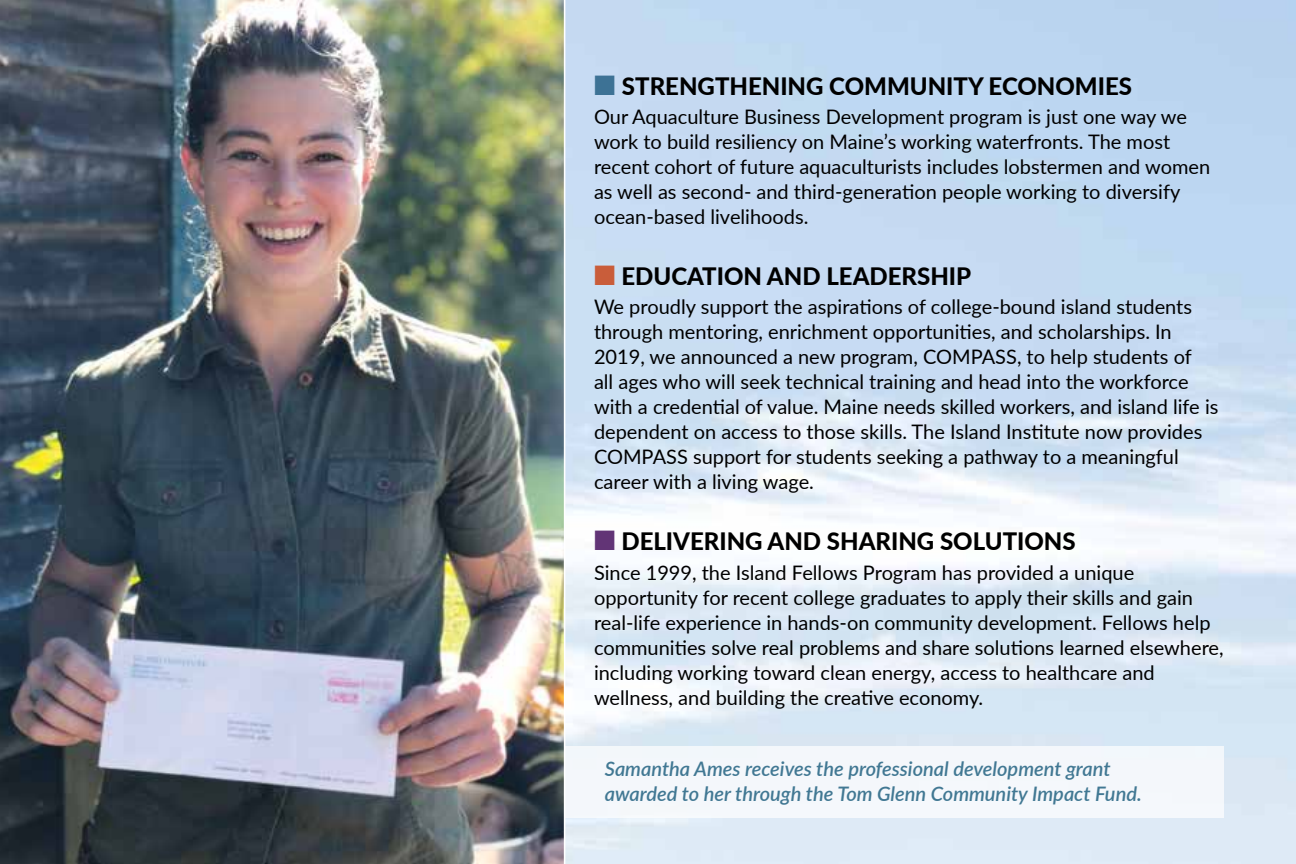
<style>
.page{position:relative;width:1296px;height:864px;background:#fff}
.page>*{position:absolute;margin:0;border:0;box-sizing:border-box;transform-origin:0 0}
.t1{font:800 24px "Lato";color:#000}
.t2{font:20px/25px "Lato";color:#000}
.t3{font:italic 600 20px/25px "Lato";color:#417893}
.s1{color:#3d7295}
.s2{color:#c95d3a}
.s3{font-style:inherit}
.s4{color:#623476}
</style>
<div class="page">
<div style="left:522px;top:746px;width:702px;height:72px;background:#f4f7fb"></div>
<img style="left:0;top:0;width:565px;height:864px">
<p class="t1" style="left:594px;top:68px;width:540px"><span class="s1">■</span> STRENGTHENING COMMUNITY ECONOMIES</p>
<p class="t2" style="left:594px;top:104px;width:618px">Our Aquaculture Business Development program is just one way we work to build resiliency on Maine’s working waterfronts. The most recent cohort of future aquaculturists includes lobstermen and women as well as second- and third-generation people working to diversify ocean-based livelihoods.</p>
<p class="t1" style="left:594px;top:258px;width:379px"><span class="s2">■</span> EDUCATION AND LEADERSHIP</p>
<p class="t2" style="left:594px;top:294px;width:626px">We proudly support the aspirations of college-bound island students through mentoring, enrichment opportunities, and scholarships. In 2019, we announced a new program, <span class="s3">COMPASS</span>, to help students of<br>all ages who will seek technical training and head into the workforce with a credential of value. Maine needs skilled workers, and island life is dependent on access to those skills. The Island Institute now provides COMPASS support for students seeking a pathway to a meaningful career with a living wage.</p>
<p class="t1" style="left:594px;top:523px;width:483px"><span class="s4">■</span> DELIVERING AND SHARING SOLUTIONS</p>
<p class="t2" style="left:594px;top:559px;width:631px">Since 1999, the Island Fellows Program has provided a unique opportunity for recent college graduates to apply their skills and gain real-life experience in hands-on community development. Fellows help communities solve real problems and share solutions learned elsewhere, including working toward clean energy, access to healthcare and wellness, and building the creative economy.</p>
<p class="t3" style="left:605px;top:756px;width:539px">Samantha Ames receives the professional development grant awarded to her through the Tom Glenn Community Impact Fund.</p>
</div>
